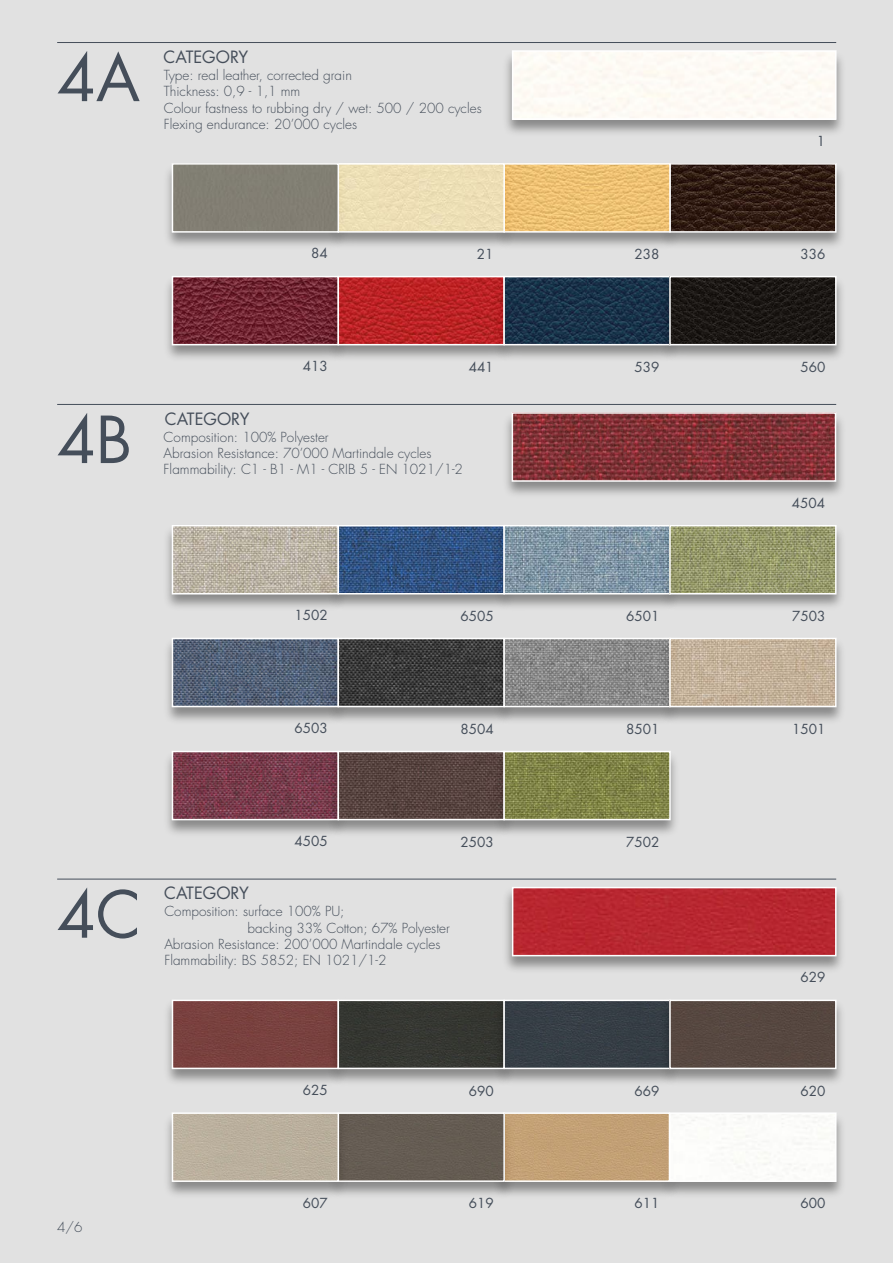
<style>
.page{position:relative;width:893px;height:1263px;background:#e1e1e1}
.page>*{position:absolute;margin:0;border:0;box-sizing:border-box;transform-origin:0 0}
.t1{font:63px "Futura";color:#454e5a}
.t2{font:16.5px "Futura";color:#454e5a}
.t3{font:300 13.5px/16.2px "Futura";color:#454e5a}
.t4{font:13.5px "Futura";color:#454e5a}
</style>
<div class="page">
<div style="left:685px;top:1156px;width:149px;height:23px;background:#fcfcfa"></div>
<div style="left:669px;top:1112px;width:168px;height:70px;border:2px solid #fff"></div>
<img style="left:167px;top:1005px;width:157px;height:179px">
<div style="left:175px;top:1002px;width:149px;height:64px;background:#79413f"></div>
<div style="left:172px;top:999px;width:167px;height:70px;border:2px solid #fff"></div>
<img style="left:324px;top:999px;width:196px;height:185px">
<div style="left:338px;top:999px;width:167px;height:70px;border:2px solid #fff"></div>
<img style="left:489px;top:999px;width:196px;height:184px">
<img style="left:655px;top:1084px;width:189px;height:72px">
<img style="left:498px;top:878px;width:346px;height:206px">
<div style="left:515px;top:890px;width:319px;height:63px;background:#b82730"></div>
<div style="left:512px;top:887px;width:325px;height:69px;border:2px solid #fff"></div>
<div style="left:172px;top:751px;width:167px;height:69px;border:2px solid #fff"></div>
<img style="left:324px;top:784px;width:165px;height:95px">
<div style="left:338px;top:751px;width:167px;height:69px;border:2px solid #fff"></div>
<img style="left:489px;top:784px;width:196px;height:145px">
<div style="left:503px;top:751px;width:168px;height:69px;border:2px solid #fff"></div>
<img style="left:165px;top:750px;width:189px;height:67px">
<img style="left:324px;top:691px;width:165px;height:93px">
<div style="left:338px;top:638px;width:167px;height:69px;border:2px solid #fff"></div>
<img style="left:489px;top:691px;width:166px;height:93px">
<img style="left:655px;top:751px;width:30px;height:84px">
<img style="left:165px;top:531px;width:189px;height:194px">
<img style="left:175px;top:528px;width:149px;height:63px">
<div style="left:172px;top:525px;width:167px;height:69px;border:2px solid #fff"></div>
<img style="left:324px;top:525px;width:166px;height:166px">
<div style="left:338px;top:525px;width:167px;height:69px;border:2px solid #fff"></div>
<img style="left:490px;top:525px;width:179px;height:203px">
<img style="left:655px;top:692px;width:187px;height:29px">
<img style="left:493px;top:404px;width:349px;height:288px">
<img style="left:515px;top:415px;width:318px;height:64px">
<div style="left:512px;top:412px;width:324px;height:70px;border:2px solid #fff"></div>
<hr style="left:57px;top:42px;width:779px;height:1px;background:#454e5a">
<hr style="left:57px;top:404px;width:779px;height:1px;background:#454e5a">
<hr style="left:57px;top:879px;width:779px;height:1px;background:#454e5a">
<img style="left:167px;top:282px;width:154px;height:76px">
<img style="left:175px;top:279px;width:146px;height:63px">
<div style="left:172px;top:276px;width:167px;height:69px;border:2px solid #fff"></div>
<img style="left:321px;top:276px;width:165px;height:83px">
<div style="left:338px;top:276px;width:167px;height:69px;border:2px solid #fff"></div>
<img style="left:486px;top:276px;width:166px;height:83px">
<img style="left:588px;top:298px;width:64px;height:44px">
<div style="left:503px;top:276px;width:168px;height:69px;border:2px solid #fff"></div>
<img style="left:652px;top:298px;width:190px;height:61px">
<div style="left:669px;top:276px;width:168px;height:69px;border:2px solid #fff"></div>
<img style="left:357px;top:166px;width:136px;height:80px">
<div style="left:357px;top:166px;width:69px;height:64px;background:#eddfb5"></div>
<div style="left:338px;top:163px;width:167px;height:70px;border:2px solid #fff"></div>
<img style="left:167px;top:163px;width:190px;height:83px">
<div style="left:175px;top:166px;width:85px;height:64px;background:#827f73"></div>
<div style="left:172px;top:163px;width:167px;height:70px;border:2px solid #fff"></div>
<img style="left:493px;top:42px;width:349px;height:256px">
<div style="left:515px;top:53px;width:319px;height:64px;background:#fdfaf5"></div>
<div style="left:512px;top:50px;width:325px;height:70px;border:2px solid #fff"></div>
<h1 class="t1" style="left:57px;top:38px;width:84px">4A</h1>
<p class="t2" style="left:164px;top:46px;width:86px">CATEGORY</p>
<p class="t3" style="left:164px;top:68px;width:319px">Type: real leather, corrected grain<br>Thickness: 0,9 - 1,1 mm<br>Colour fastness to rubbing dry / wet: 500 / 200 cycles Flexing endurance: 20’000 cycles</p>
<p class="t4" style="left:817px;top:132px;width:10px">1</p>
<p class="t4" style="left:311px;top:245px;width:18px">84</p>
<p class="t4" style="left:477px;top:245px;width:18px">21</p>
<p class="t4" style="left:634px;top:245px;width:26px">238</p>
<p class="t4" style="left:800px;top:245px;width:26px">336</p>
<h1 class="t1" style="left:57px;top:400px;width:76px">4B</h1>
<p class="t4" style="left:303px;top:357px;width:26px">413</p>
<p class="t4" style="left:469px;top:358px;width:26px">441</p>
<p class="t4" style="left:634px;top:358px;width:26px">539</p>
<p class="t4" style="left:800px;top:358px;width:26px">560</p>
<p class="t2" style="left:165px;top:408px;width:86px">CATEGORY</p>
<p class="t3" style="left:164px;top:429px;width:301px">Composition: 100% Polyester<br>Abrasion Resistance: 70’000 Martindale cycles<br>Flammability: C1 - B1 - M1 - CRIB 5 - EN 1021/1-2</p>
<p class="t4" style="left:792px;top:494px;width:35px">4504</p>
<p class="t4" style="left:295px;top:606px;width:35px">1502</p>
<p class="t4" style="left:460px;top:607px;width:35px">6505</p>
<p class="t4" style="left:626px;top:607px;width:35px">6501</p>
<p class="t4" style="left:792px;top:607px;width:35px">7503</p>
<p class="t4" style="left:295px;top:719px;width:35px">6503</p>
<p class="t4" style="left:460px;top:720px;width:35px">8504</p>
<p class="t4" style="left:626px;top:720px;width:35px">8501</p>
<p class="t4" style="left:792px;top:720px;width:35px">1501</p>
<h1 class="t1" style="left:57px;top:874px;width:85px">4C</h1>
<p class="t2" style="left:164px;top:882px;width:86px">CATEGORY</p>
<p class="t4" style="left:295px;top:832px;width:35px">4505</p>
<p class="t4" style="left:460px;top:833px;width:35px">2503</p>
<p class="t4" style="left:626px;top:833px;width:35px">7502</p>
<p class="t3" style="left:164px;top:904px;width:182px">Composition: surface 100% PU;</p>
<p class="t3" style="left:248px;top:920px;width:204px">backing 33% Cotton; 67% Polyester</p>
<p class="t3" style="left:164px;top:936px;width:278px">Abrasion Resistance: 200’000 Martindale cycles</p>
<p class="t3" style="left:164px;top:952px;width:224px">Flammability: BS 5852; EN 1021/1-2</p>
<p class="t4" style="left:800px;top:969px;width:26px">629</p>
<p class="t3" style="left:57px;top:1220px;width:27px">4/6</p>
<p class="t4" style="left:303px;top:1081px;width:26px">625</p>
<p class="t4" style="left:469px;top:1082px;width:26px">690</p>
<p class="t4" style="left:635px;top:1082px;width:26px">669</p>
<p class="t4" style="left:800px;top:1082px;width:26px">620</p>
<p class="t4" style="left:303px;top:1194px;width:26px">607</p>
<p class="t4" style="left:469px;top:1195px;width:26px">619</p>
<p class="t4" style="left:635px;top:1195px;width:26px">611</p>
<p class="t4" style="left:800px;top:1195px;width:26px">600</p>
</div>
